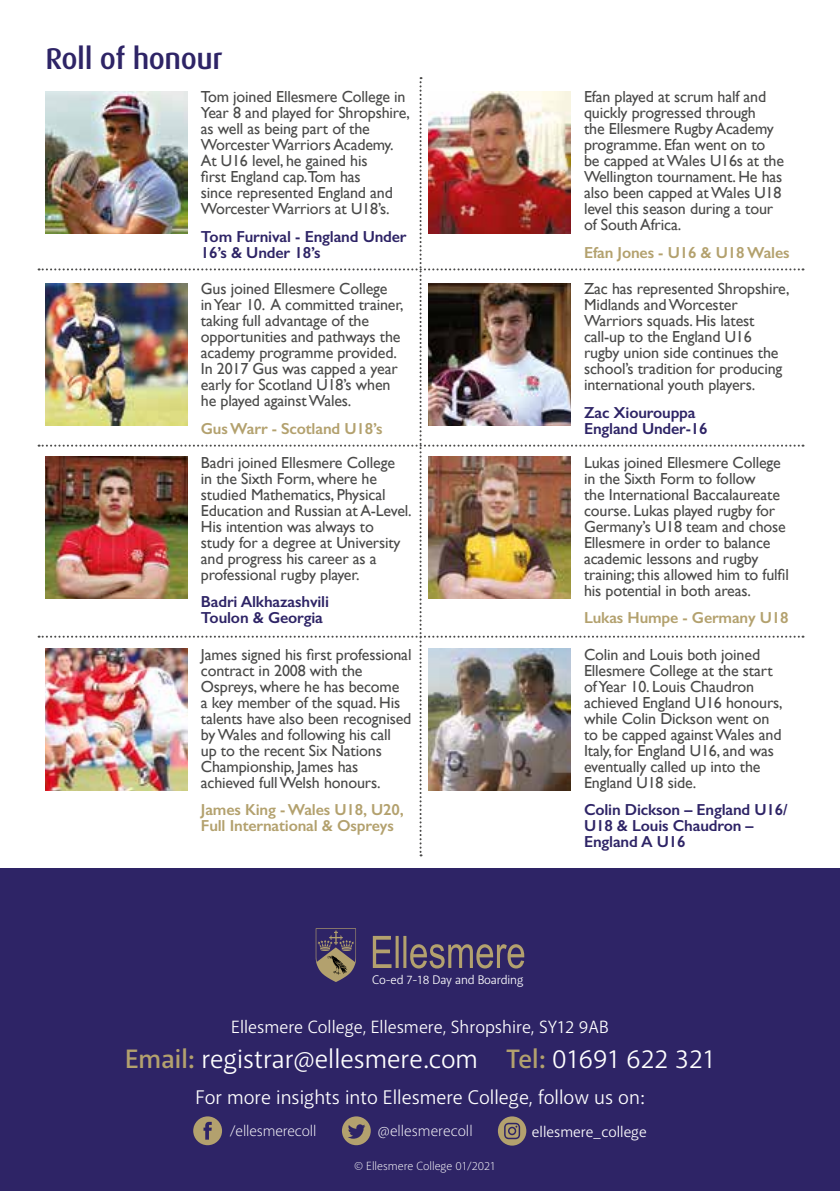
<style>
.page{position:relative;width:840px;height:1191px;background:#fff}
.page>*{position:absolute;margin:0;border:0;box-sizing:border-box;transform-origin:0 0}
.t1{font:500 30px "Dax";letter-spacing:-.015em;color:#2e2466}
.t2{font:27px "Akagi Pro";color:#fff}
.t3{font:20px "Akagi Pro";color:#fff}
.t4{font:18px "Akagi Pro";color:#fff}
.t5{font:16px/16px "Gill Sans";letter-spacing:-.01em;color:#4a4a49}
.t6{font:600 16px/16px "Gill Sans";letter-spacing:-.01em;color:#2e2466}
.t7{font:600 16px/16px "Gill Sans";letter-spacing:-.01em;color:#b3a16e}
.t8{font:300 15.4px "Akagi Pro";letter-spacing:-.005em;color:#fff}
.t9{font:15.4px "Akagi Pro";color:#fff}
.t10{font:12.6px "Akagi Pro";letter-spacing:-.01em;color:#fff}
.t11{font:300 12px "Akagi Pro";color:#fff}
.s1{font-weight:600;color:#b3a16e}
</style>
<div class="page">
<img style="left:39px;top:77px;width:764px;height:779px">
<div style="left:0;top:869px;width:839px;height:322px;background:#2e2466"></div>
<svg style="left:342px;top:1116px;width:28px;height:29px"></svg>
<svg style="left:193px;top:1116px;width:29px;height:29px"></svg>
<svg style="left:498px;top:1116px;width:28px;height:29px"></svg>
<svg style="left:372px;top:936px;width:152px;height:32px"></svg>
<svg style="left:315px;top:928px;width:41px;height:54px"></svg>
<h1 class="t1" style="left:45px;top:41px;width:179px">Roll of honour</h1>
<p class="t5" style="left:201px;top:89px;width:211px">Tom joined Ellesmere College in<br>Year 8 and played for Shropshire, as well as being part of the<br>Worcester Warriors Academy.<br>At U16 level, he gained his<br>first England cap.Tom has<br>since represented England and<br>Worcester Warriors at U18’s.</p>
<p class="t6" style="left:201px;top:228px;width:207px">Tom Furnival - England Under<br>16’s &amp; Under 18’s</p>
<p class="t5" style="left:201px;top:281px;width:204px">Gus joined Ellesmere College<br>in Year 10. A committed trainer, taking full advantage of the opportunities and pathways the academy programme provided.<br>In 2017 Gus was capped a year early for Scotland U18’s when he played against Wales.</p>
<p class="t7" style="left:201px;top:420px;width:183px">Gus Warr - Scotland U18’s</p>
<p class="t5" style="left:201px;top:454px;width:212px">Badri joined Ellesmere College<br>in the Sixth Form, where he studied Mathematics, Physical<br>Education and Russian at A-Level.<br>His intention was always to study for a degree at University and progress his career as a professional rugby player.</p>
<p class="t6" style="left:201px;top:593px;width:130px">Badri Alkhazashvili<br>Toulon &amp; Georgia</p>
<p class="t5" style="left:201px;top:646px;width:212px">James signed his first professional contract in 2008 with the<br>Ospreys, where he has become<br>a key member of the squad. His talents have also been recognised by Wales and following his call<br>up to the recent Six Nations<br>Championship, James has achieved full Welsh honours.</p>
<p class="t7" style="left:201px;top:801px;width:204px">James King - Wales U18, U20,<br>Full International &amp; Ospreys</p>
<p class="t10" style="left:372px;top:971px;width:153px">Co-ed 7-18 Day and Boarding</p>
<p class="t5" style="left:583px;top:89px;width:201px">Efan played at scrum half and quickly progressed through<br>the Ellesmere Rugby Academy programme. Efan went on to be capped at Wales U16s at the<br>Wellington tournament. He has also been capped at Wales U18 level this season during a tour of South Africa.</p>
<p class="t7" style="left:583px;top:244px;width:207px">Efan Jones - U16 &amp; U18 Wales</p>
<p class="t5" style="left:583px;top:281px;width:207px">Zac has represented Shropshire,<br>Midlands and Worcester<br>Warriors squads. His latest call-up to the England U16 rugby union side continues the school’s tradition for producing international youth players.</p>
<p class="t6" style="left:583px;top:404px;width:125px">Zac Xiourouppa<br>England Under-16</p>
<p class="t5" style="left:583px;top:454px;width:206px">Lukas joined Ellesmere College in the Sixth Form to follow<br>the International Baccalaureate course. Lukas played rugby for<br>Germany’s U18 team and chose<br>Ellesmere in order to balance academic lessons and rugby training; this allowed him to fulfil his potential in both areas.</p>
<p class="t7" style="left:583px;top:609px;width:206px">Lukas Humpe - Germany U18</p>
<p class="t5" style="left:583px;top:646px;width:200px">Colin and Louis both joined<br>Ellesmere College at the start of Year 10. Louis Chaudron achieved England U16 honours, while Colin Dickson went on to be capped against Wales and<br>Italy, for England U16, and was eventually called up into the<br>England U18 side.</p>
<p class="t6" style="left:583px;top:801px;width:205px">Colin Dickson – England U16/<br>U18 &amp; Louis Chaudron –<br>England A U16</p>
<p class="t4" style="left:231px;top:1015px;width:378px">Ellesmere College, Ellesmere, Shropshire, SY12 9AB</p>
<h2 class="t2" style="left:125px;top:1042px;width:591px"><span class="s1">Email:</span> registrar@ellesmere.com <span class="s1">Tel:</span> 01691 622 321</h2>
<p class="t3" style="left:195px;top:1085px;width:450px">For more insights into Ellesmere College, follow us on:</p>
<p class="t8" style="left:230px;top:1121px;width:88px">/ellesmerecoll</p>
<p class="t8" style="left:378px;top:1121px;width:96px">@ellesmerecoll</p>
<p class="t9" style="left:531px;top:1122px;width:116px">ellesmere_college</p>
<p class="t11" style="left:354px;top:1159px;width:143px">© Ellesmere College 01/2021</p>
</div>
